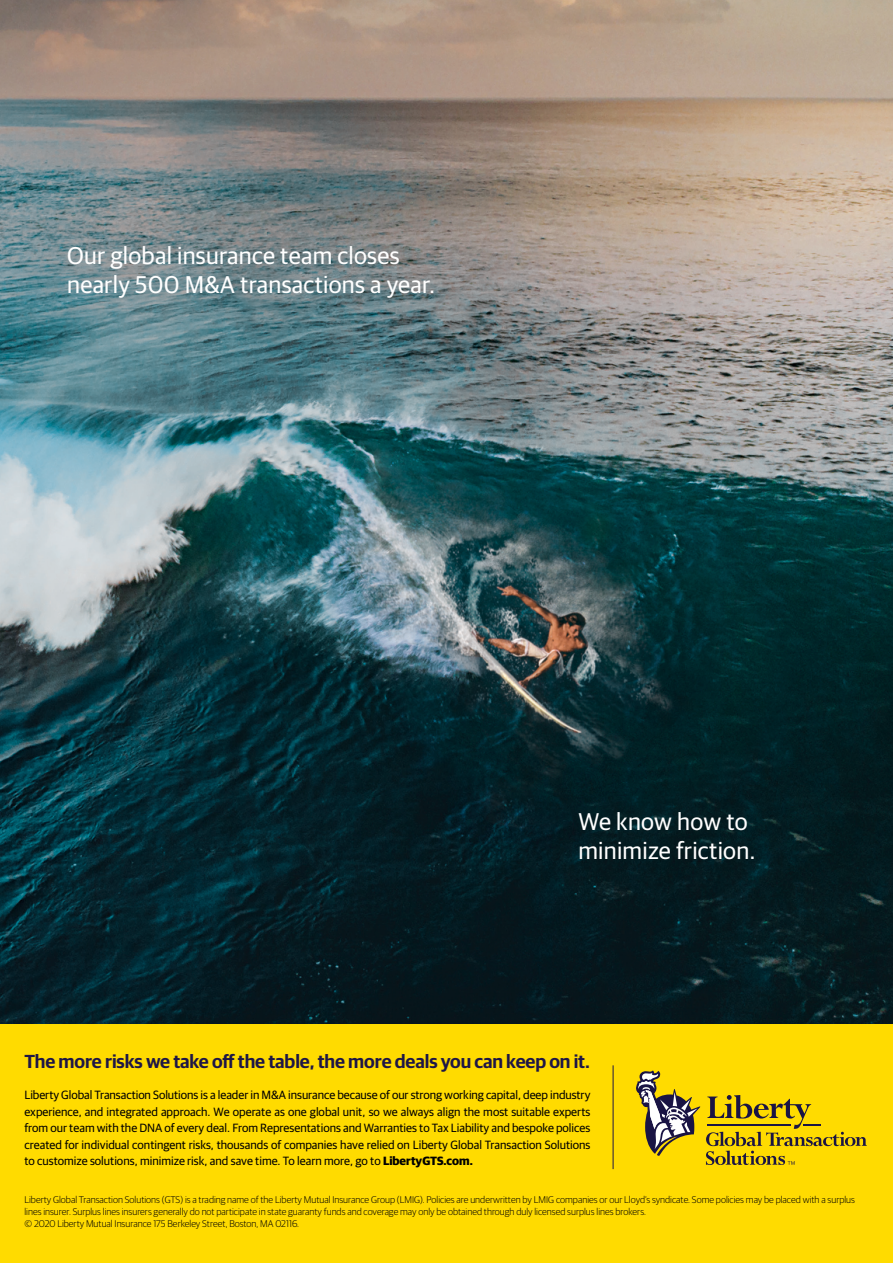
<style>
.page{position:relative;width:893px;height:1263px;background:#fff}
.page>*{position:absolute;margin:0;border:0;box-sizing:border-box;transform-origin:0 0}
.t1{font:24.3px/29.1px "Guardian Sans";letter-spacing:.01em;color:#fff}
.t2{font:600 18.9px "Guardian Sans";letter-spacing:-.005em;color:#1e1646}
.t3{font:12px/16.5px "Guardian Sans";color:#000;text-align:justify}
.t4{font:300 9.75px/12px "Guardian Sans";color:#000}
.s1{font-weight:700}
</style>
<div class="page">
<img style="left:0;top:0;width:893px;height:1024px">
<div style="left:0;top:1024px;width:893px;height:239px;background:#ffdb00"></div>
<svg style="left:636px;top:1070px;width:64px;height:86px"></svg>
<svg style="left:706px;top:1095px;width:161px;height:70px"></svg>
<hr style="left:613px;top:1065px;width:1px;height:104px;background:#1e1646">
<h1 class="t1" style="left:67px;top:239px;width:369px">Our global insurance team closes nearly 500 M&amp;A transactions a year.</h1>
<h1 class="t1" style="left:578px;top:805px;width:179px">We know how to minimize friction.</h1>
<h2 class="t2" style="left:24px;top:1048px;width:567px">The more risks we take off the table, the more deals you can keep on it.</h2>
<p class="t3" style="left:24px;top:1086px;width:567px">Liberty Global Transaction Solutions is a leader in M&amp;A insurance because of our strong working capital, deep industry experience, and integrated approach. We operate as one global unit, so we always align the most suitable experts from our team with the DNA of every deal. From Representations and Warranties to Tax Liability and bespoke polices created for individual contingent risks, thousands of companies have relied on Liberty Global Transaction Solutions to customize solutions, minimize risk, and save time. To learn more, go to <span class="s1">LibertyGTS.com.</span></p>
<p class="t4" style="left:24px;top:1193px;width:832px">Liberty Global Transaction Solutions (GTS) is a trading name of the Liberty Mutual Insurance Group (LMIG). Policies are underwritten by LMIG companies or our Lloyd’s syndicate. Some policies may be placed with a surplus lines insurer. Surplus lines insurers generally do not participate in state guaranty funds and coverage may only be obtained through duly licensed surplus lines brokers.<br>© 2020 Liberty Mutual Insurance 175 Berkeley Street, Boston, MA 02116.</p>
</div>
